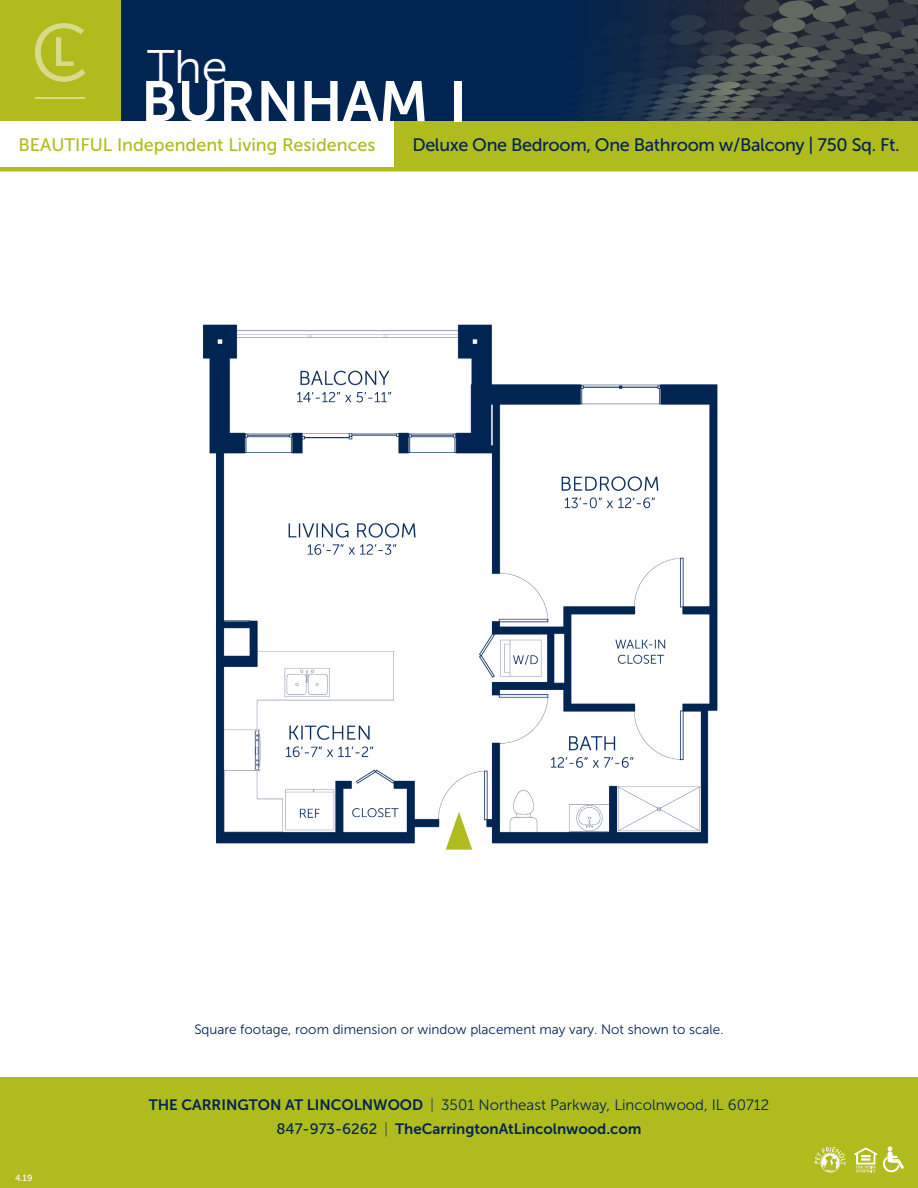
<style>
.page{position:relative;width:918px;height:1188px;background:#fff}
.page>*{position:absolute;margin:0;border:0;box-sizing:border-box;transform-origin:0 0}
.t1{font:56.7px "Museo Sans 700";color:#fff}
.t2{font:46.95px "Museo Sans 300";color:#fff}
.t3{font:18px "Museo Sans 500";letter-spacing:-.02em;color:#002553}
.t4{font:18px "Museo Sans 500";color:#b0bb1d}
.t5{font:15px "Museo Sans 300";color:#002553}
.t6{font:15px "Museo Sans 700";color:#002553}
.t7{font:13.5px "Museo Sans 300";color:#002553}
.t8{font:9px "Museo Sans 500";color:#fff}
.s1{font-family:"Museo Sans 700"}
.s2{font-family:"Museo Sans 500"}
</style>
<div class="page">
<div style="left:394px;top:120px;width:524px;height:48px;background:#b0bb1d"></div>
<div style="left:0;top:0;width:918px;height:120px;background:#002553"></div>
<img style="left:588px;top:0;width:330px;height:120px">
<div style="left:0;top:1078px;width:918px;height:110px;background:#b0bb1d"></div>
<div style="left:0;top:0;width:120px;height:120px;background:#b0bb1d"></div>
<hr style="left:35px;top:97px;width:49px;height:2px;background:#fff">
<svg style="left:35px;top:23px;width:50px;height:59px"></svg>
<img style="left:203px;top:324px;width:515px;height:526px">
<svg style="left:854px;top:1146px;width:50px;height:26px"></svg>
<svg style="left:815px;top:1147px;width:31px;height:26px"></svg>
<svg style="left:446px;top:812px;width:26px;height:38px"></svg>
<hr style="left:0;top:167px;width:918px;height:4px;background:#b0bb1d">
<p class="t2" style="left:147px;top:41px;width:82px">The</p>
<p class="t1" style="left:141px;top:70px;width:327px">BURNHAM I</p>
<p class="t4" style="left:19px;top:135px;width:359px">BEAUTIFUL Independent Living Residences</p>
<p class="t3" style="left:412px;top:135px;width:489px">Deluxe One Bedroom, One Bathroom w/Balcony | 750 Sq. Ft.</p>
<p class="t7" style="left:194px;top:1022px;width:531px">Square footage, room dimension or window placement may vary. Not shown to scale.</p>
<p class="t8" style="left:15px;top:1173px;width:19px">4.19</p>
<p class="t5" style="left:149px;top:1097px;width:622px"><span class="s1">THE CARRINGTON AT LINCOLNWOOD</span> <span class="s2">|</span> 3501 Northeast Parkway, Lincolnwood, IL 60712</p>
<p class="t6" style="left:276px;top:1120px;width:367px"><span class="s2">847-973-6262 |</span> TheCarringtonAtLincolnwood.com</p>
</div>
